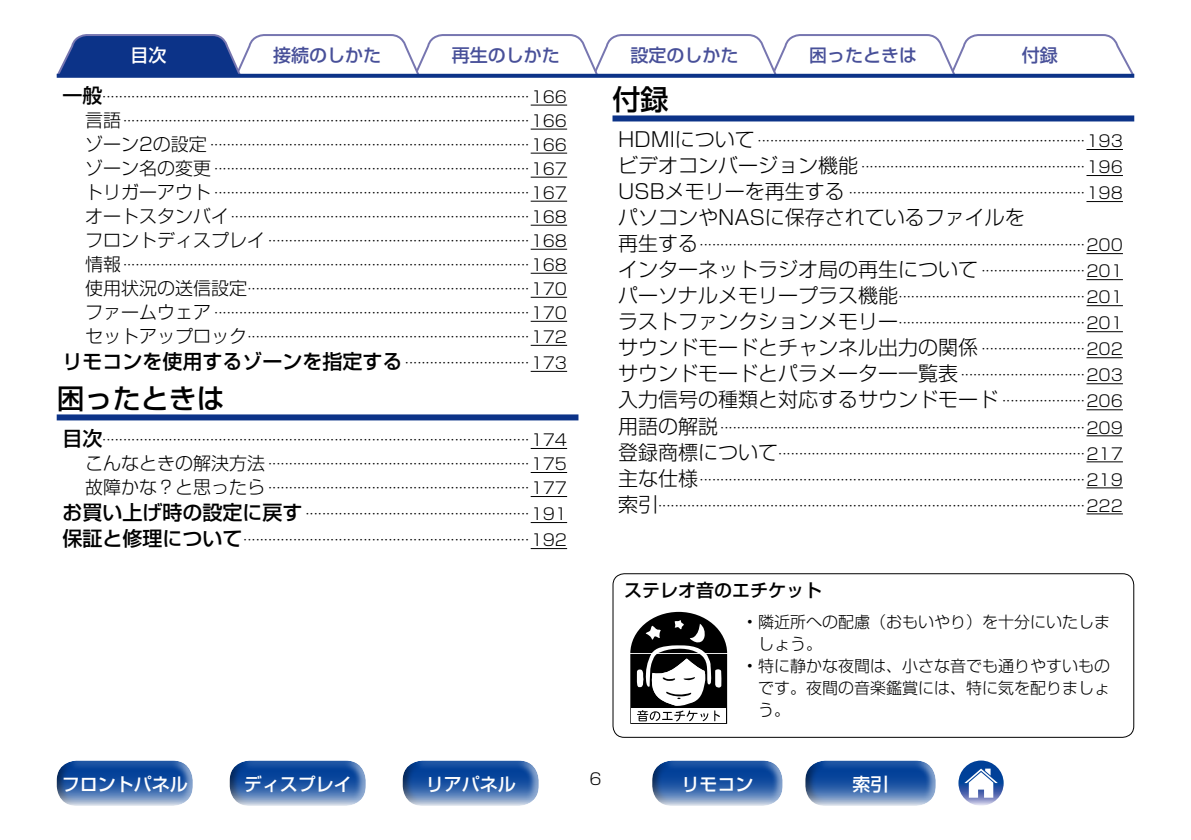
<style>
.page{position:relative;width:1191px;height:840px;background:#fff}
.page>*{position:absolute;margin:0;border:0;box-sizing:border-box;transform-origin:0 0}
.t1{font:500 28px "Shin Go Pro";color:#000}
.t2{font:300 20px "Shin Go Pro";color:#000}
.t3{font:500 18px "Shin Go Pro";color:#485099}
.t4{font:500 18px "Shin Go Pro";color:#fff}
.t5{font:500 18px "Shin Go Pro";color:#000}
.t6{font:300 16px/26px "Shin Go Pro";color:#000;text-align:justify}
.s1{font-weight:500;font-size:20px}
.s2{font-size:18px}
.s3{font-size:20px}
</style>
<div class="page">
<div style="left:55px;top:752px;width:135px;height:65px;background:#000;opacity:.75"></div>
<div style="left:228px;top:752px;width:135px;height:65px;background:#000;opacity:.75"></div>
<div style="left:401px;top:752px;width:135px;height:65px;background:#000;opacity:.75"></div>
<div style="left:803px;top:752px;width:130px;height:65px;background:#000;opacity:.75"></div>
<div style="left:650px;top:752px;width:130px;height:65px;background:#000;opacity:.75"></div>
<svg style="left:958px;top:760px;width:45px;height:45px"></svg>
<svg style="left:964px;top:768px;width:33px;height:29px"></svg>
<svg style="left:56px;top:34px;width:1079px;height:44px"></svg>
<svg style="left:57px;top:74px;width:1077px;height:4px;background:#183d8e"></svg>
<hr style="left:530px;top:105px;width:37px;height:1px;background:#000">
<hr style="left:530px;top:129px;width:37px;height:1px;background:#000">
<hr style="left:530px;top:153px;width:37px;height:1px;background:#000">
<hr style="left:530px;top:177px;width:37px;height:1px;background:#000">
<hr style="left:530px;top:201px;width:37px;height:1px;background:#000">
<hr style="left:530px;top:225px;width:37px;height:1px;background:#000">
<hr style="left:530px;top:249px;width:37px;height:1px;background:#000">
<hr style="left:530px;top:273px;width:37px;height:1px;background:#000">
<hr style="left:530px;top:297px;width:37px;height:1px;background:#000">
<hr style="left:530px;top:321px;width:37px;height:1px;background:#000">
<hr style="left:530px;top:345px;width:37px;height:1px;background:#000">
<hr style="left:530px;top:371px;width:37px;height:1px;background:#000">
<div style="left:57px;top:414px;width:521px;height:6px;background:#0c3388"></div>
<hr style="left:530px;top:448px;width:37px;height:1px;background:#000">
<hr style="left:530px;top:472px;width:37px;height:1px;background:#000">
<hr style="left:530px;top:496px;width:37px;height:1px;background:#000">
<hr style="left:530px;top:522px;width:37px;height:1px;background:#000">
<hr style="left:530px;top:548px;width:37px;height:1px;background:#000">
<svg style="left:630px;top:611px;width:97px;height:112px"></svg>
<div style="left:612px;top:573px;width:522px;height:164px;border:1px solid #000;border-radius:11px"></div>
<div style="left:612px;top:115px;width:522px;height:6px;background:#0c3388"></div>
<hr style="left:1086px;top:149px;width:37px;height:1px;background:#000">
<hr style="left:1086px;top:175px;width:37px;height:1px;background:#000">
<hr style="left:1086px;top:201px;width:37px;height:1px;background:#000">
<hr style="left:1086px;top:253px;width:37px;height:1px;background:#000">
<hr style="left:1086px;top:279px;width:37px;height:1px;background:#000">
<hr style="left:1086px;top:305px;width:37px;height:1px;background:#000">
<hr style="left:1086px;top:331px;width:37px;height:1px;background:#000">
<hr style="left:1086px;top:357px;width:37px;height:1px;background:#000">
<hr style="left:1086px;top:383px;width:37px;height:1px;background:#000">
<hr style="left:1086px;top:409px;width:37px;height:1px;background:#000">
<hr style="left:1086px;top:435px;width:37px;height:1px;background:#000">
<hr style="left:1086px;top:461px;width:37px;height:1px;background:#000">
<hr style="left:1086px;top:487px;width:37px;height:1px;background:#000">
<hr style="left:1086px;top:513px;width:37px;height:1px;background:#000">
<p class="t4" style="left:131px;top:41px;width:37px">目次</p>
<p class="t6" style="left:85px;top:83px;width:483px;line-height:24px;text-indent:-23px"><span class="s1">一般</span>·······································································································166<span class="s2">言語</span>···································································································166<span class="s2">ゾーン2の設定</span>··············································································166<span class="s2">ゾーン名の変更</span>·············································································167<span class="s2">トリガーアウト</span>·············································································167<span class="s2">オートスタンバイ</span>·········································································168<span class="s2">フロントディスプレイ</span>································································168<span class="s2">情報</span>···································································································168<span class="s2">使用状況の送信設定</span>·····································································170<span class="s2">ファームウェア</span>·············································································170<span class="s2">セットアップロック</span>·····································································172</p>
<p class="t6" style="left:62px;top:348px;width:506px"><span class="s1">リモコンを使用するゾーンを指定する</span>·······························173</p>
<h1 class="t1" style="left:57px;top:375px;width:169px">困ったときは</h1>
<p class="t6" style="left:85px;top:426px;width:483px;line-height:24px;text-indent:-23px"><span class="s1">目次</span>·······································································································174<span class="s2">こんなときの解決方法</span>································································175<span class="s2">故障かな？と思ったら</span>································································177</p>
<p class="t6" style="left:62px;top:499px;width:506px"><span class="s1">お買い上げ時の設定に戻す</span>·······················································191<span class="s1">保証と修理について</span>······································································192</p>
<p class="t3" style="left:273px;top:41px;width:109px">接続のしかた</p>
<p class="t3" style="left:452px;top:41px;width:110px">再生のしかた</p>
<p class="t3" style="left:630px;top:41px;width:109px">設定のしかた</p>
<p class="t3" style="left:809px;top:41px;width:109px">困ったときは</p>
<p class="t3" style="left:1022px;top:41px;width:38px">付録</p>
<h1 class="t1" style="left:612px;top:76px;width:57px">付録</h1>
<p class="t6" style="left:618px;top:126px;width:506px"><span class="s3">HDMIについて</span>················································································193<span class="s3">ビデオコンバージョン機能</span>·······················································196<br><span class="s3">USBメモリーを再生する</span>··························································198</p>
<p class="t2" style="left:618px;top:201px;width:408px">パソコンやNASに保存されているファイルを</p>
<p class="t6" style="left:618px;top:230px;width:506px"><span class="s3">再生する</span>······························································································200<span class="s3">インターネットラジオ局の再生について</span>··························201<span class="s3">パーソナルメモリープラス機能</span>··············································201<span class="s3">ラストファンクションメモリー</span>··············································201<span class="s3">サウンドモードとチャンネル出力の関係</span>··························202<span class="s3">サウンドモードとパラメーター一覧表</span>·······························203<span class="s3">入力信号の種類と対応するサウンドモード</span>·····················206<span class="s3">用語の解説</span>·························································································209<span class="s3">登録商標について</span>···········································································217<span class="s3">主な仕様</span>······························································································219<span class="s3">索引</span>·······································································································222</p>
<p class="t5" style="left:624px;top:575px;width:199px">ステレオ音のエチケット</p>
<p class="t6" style="left:758px;top:608px;width:353px;line-height:22px;text-indent:-11px">• 隣近所への配慮（おもいやり）を十分にいたしましょう。</p>
<p class="t6" style="left:758px;top:652px;width:353px;line-height:22px;text-indent:-11px">• 特に静かな夜間は、小さな音でも通りやすいものです。夜間の音楽鑑賞には、特に気を配りましょう。</p>
<p class="t6" style="left:589px;top:763px;width:14px">6</p>
<p class="t4" style="left:62px;top:769px;width:128px">フロントパネル</p>
<p class="t4" style="left:244px;top:769px;width:109px">ディスプレイ</p>
<p class="t4" style="left:426px;top:769px;width:91px">リアパネル</p>
<p class="t4" style="left:681px;top:769px;width:73px">リモコン</p>
<p class="t4" style="left:852px;top:769px;width:37px">索引</p>
</div>
